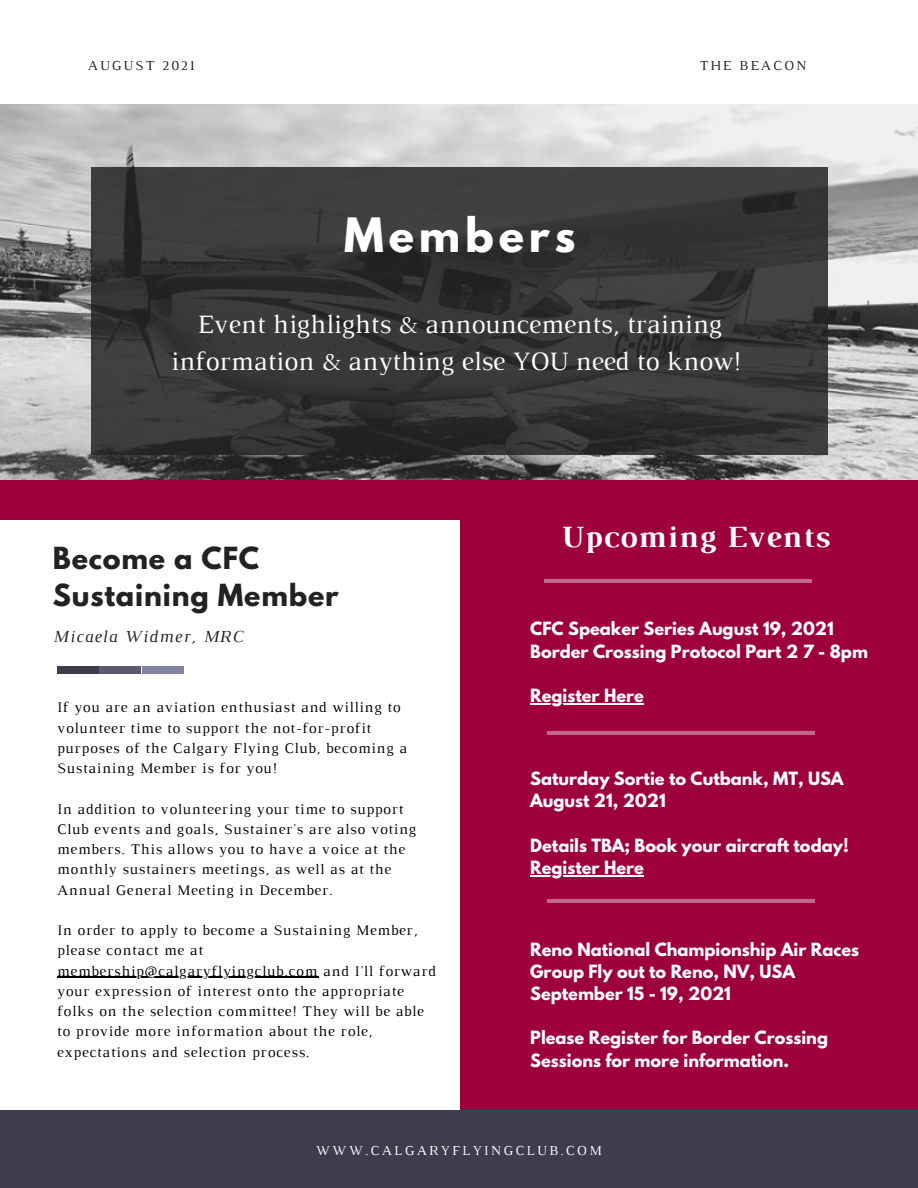
<style>
.page{position:relative;width:918px;height:1188px;background:#fff}
.page>*{position:absolute;margin:0;border:0;box-sizing:border-box;transform-origin:0 0}
.t1{font:700 42px "League Spartan";letter-spacing:.115em;color:#fff}
.t2{font:700 31.5px "Luthier";letter-spacing:.035em;color:#fff}
.t3{font:27px/37.2px "Luthier";color:#fff;text-align:center}
.t4{font:700 27px/37.2px "League Spartan";letter-spacing:.03em;color:#222}
.t5{font:italic 17.25px "Luthier";letter-spacing:.07em;color:#222}
.t6{font:700 16.2px/22.4px "League Spartan";color:#fff}
.t7{font:15px/20.2px "Luthier";letter-spacing:.05em;color:#000}
.t8{font:13.95px "Luthier";letter-spacing:.16em;color:#fff}
.t9{font:13.95px "Luthier";letter-spacing:.14em;color:#222}
</style>
<div class="page">
<img style="left:0;top:105px;width:918px;height:375px">
<div style="left:459px;top:501px;width:459px;height:609px;background:#9e003c"></div>
<div style="left:0;top:1110px;width:918px;height:78px;background:#3e3d4d"></div>
<svg style="left:92px;top:168px;width:736px;height:287px;background:#363636"></svg>
<div style="left:0;top:480px;width:918px;height:41px;background:#9e003c"></div>
<hr style="left:544px;top:579px;width:268px;height:4px;background:#c4668a">
<hr style="left:547px;top:731px;width:268px;height:3px;background:#fff">
<hr style="left:547px;top:899px;width:268px;height:4px;background:#c4668a">
<div style="left:0;top:521px;width:460px;height:589px;background:#fff"></div>
<hr style="left:530px;top:704px;width:114px;height:1px;background:#fff">
<hr style="left:530px;top:875px;width:114px;height:2px;background:#fff">
<div style="left:57px;top:666px;width:42px;height:8px;background:#3e3d4d"></div>
<div style="left:100px;top:666px;width:41px;height:8px;background:#5b5a71"></div>
<div style="left:142px;top:666px;width:41px;height:8px;background:#8382a3"></div>
<hr style="left:57px;top:977px;width:261px;height:1px;background:#000">
<p class="t9" style="left:88px;top:60px;width:108px">AUGUST 2021</p>
<p class="t9" style="left:699px;top:60px;width:109px">THE BEACON</p>
<h1 class="t1" style="left:344px;top:214px;width:233px">Members</h1>
<h3 class="t3" style="left:171px;top:308px;width:571px">Event highlights &amp; announcements, training information &amp; anything else YOU need to know!</h3>
<h3 class="t4" style="left:53px;top:543px;width:287px">Become a CFC<br>Sustaining Member</h3>
<p class="t5" style="left:53px;top:630px;width:192px">Micaela Widmer, MRC</p>
<p class="t7" style="left:57px;top:698px;width:352px">If you are an aviation enthusiast and willing to volunteer time to support the not-for-profit purposes of the Calgary Flying Club, becoming a Sustaining Member is for you!</p>
<p class="t7" style="left:57px;top:800px;width:361px">In addition to volunteering your time to support Club events and goals, Sustainer's are also voting members. This allows you to have a voice at the monthly sustainers meetings, as well as at the Annual General Meeting in December.</p>
<p class="t7" style="left:57px;top:921px;width:380px">In order to apply to become a Sustaining Member, please contact me at membership@calgaryflyingclub.com and I'll forward your expression of interest onto the appropriate folks on the selection committee! They will be able to provide more information about the role, expectations and selection process.</p>
<h2 class="t2" style="left:561px;top:525px;width:269px">Upcoming Events</h2>
<p class="t6" style="left:530px;top:620px;width:339px">CFC Speaker Series August 19, 2021<br>Border Crossing Protocol Part 2 7 - 8pm</p>
<p class="t6" style="left:530px;top:687px;width:115px">Register Here</p>
<p class="t6" style="left:530px;top:769px;width:315px">Saturday Sortie to Cutbank, MT, USA<br>August 21, 2021</p>
<p class="t6" style="left:530px;top:836px;width:320px">Details TBA; Book your aircraft today!<br>Register Here</p>
<p class="t6" style="left:530px;top:940px;width:330px">Reno National Championship Air Races<br>Group Fly out to Reno, NV, USA<br>September 15 - 19, 2021</p>
<p class="t6" style="left:530px;top:1029px;width:299px">Please Register for Border Crossing<br>Sessions for more information.</p>
<p class="t8" style="left:316px;top:1145px;width:288px">WWW.CALGARYFLYINGCLUB.COM</p>
</div>
